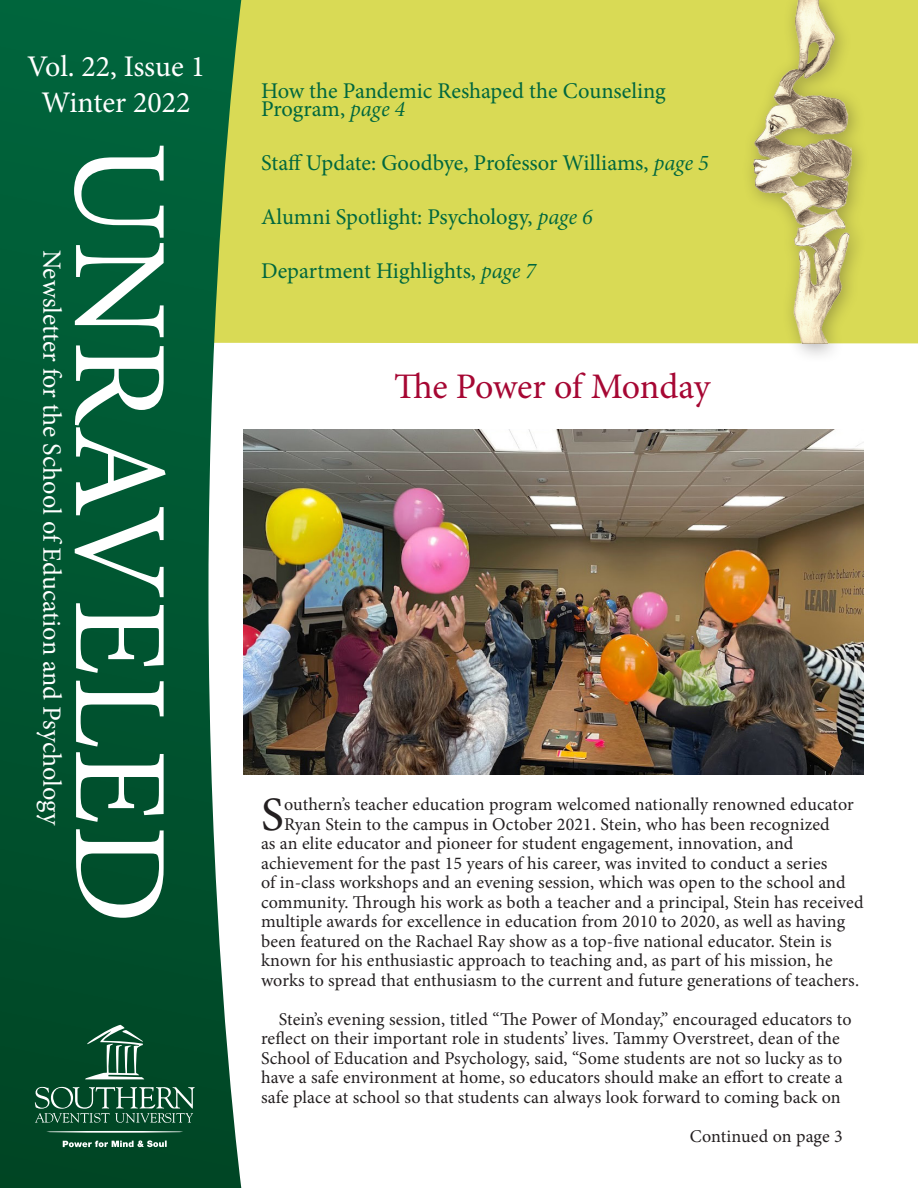
<style>
.page{position:relative;width:918px;height:1188px;background:#fff}
.page>*{position:absolute;margin:0;border:0;box-sizing:border-box;transform-origin:0 0}
.t1{font:134.7px "Minion Pro";color:#fff}
.Intro_paragraph{font:48px "Minion Pro";color:#231f20}
.t2{font:36px "Minion Pro";letter-spacing:-.01em;color:#a60733}
.t3{font:30px "Minion Pro";letter-spacing:-.005em;color:#fff}
.t4{font:26.25px "Minion Pro";letter-spacing:-.005em;color:#fff}
.t5{font:22.5px "Minion Pro";color:#00673e}
.Intro_paragraph-2{font:18px "Minion Pro";letter-spacing:.005em;color:#231f20}
.Body{font:18px/19.5px "Minion Pro";letter-spacing:.005em;color:#231f20}
.s1{font-family:"Minion Variable Concept";font-style:italic}
</style>
<div class="page">
<div style="left:241px;top:0;width:677px;height:343px;background:#d9da55"></div>
<svg style="left:0;top:0;width:241px;height:1188px;background:#176541"></svg>
<svg style="left:85px;top:1025px;width:59px;height:54px"></svg>
<svg style="left:35px;top:1087px;width:160px;height:36px;background:#356d53"></svg>
<svg style="left:63px;top:1140px;width:104px;height:7px"></svg>
<hr style="left:46px;top:1131px;width:137px;height:2px;background:#fff;border-radius:50%">
<div style="left:741px;top:0;width:129px;height:363px;background:#231f20;opacity:.35"></div>
<img style="left:739px;top:0;width:128px;height:343px">
<img style="left:243px;top:430px;width:621px;height:345px">
<p class="t3" style="left:27px;top:46px;width:179px">Vol. 22, Issue 1</p>
<p class="t3" style="left:42px;top:82px;width:151px">Winter 2022</p>
<p class="t4" style="left:69px;top:250px;width:577px;rotate:90deg">Newsletter for the School of Education and Psychology</p>
<p class="t1" style="left:209px;top:141px;width:784px;rotate:90deg">UNRAVELED</p>
<p class="t5" style="left:261px;top:76px;width:406px">How the Pandemic Reshaped the Counseling</p>
<p class="t5" style="left:261px;top:94px;width:146px">Program, <span class="s1">page 4</span></p>
<p class="t5" style="left:261px;top:148px;width:449px">Staff Update: Goodbye, Professor Williams, <span class="s1">page 5</span></p>
<p class="t5" style="left:261px;top:202px;width:333px">Alumni Spotlight: Psychology, <span class="s1">page 6</span></p>
<p class="t5" style="left:261px;top:256px;width:276px">Department Highlights, <span class="s1">page 7</span></p>
<p class="t2" style="left:394px;top:362px;width:318px">The Power of Monday</p>
<p class="Intro_paragraph" style="left:261px;top:782px;width:24px">S</p>
<p class="Intro_paragraph-2" style="left:284px;top:792px;width:571px">outhern’s teacher education program welcomed nationally renowned educator</p>
<p class="Intro_paragraph-2" style="left:284px;top:812px;width:547px">Ryan Stein to the campus in October 2021. Stein, who has been recognized</p>
<p class="Intro_paragraph-2" style="left:261px;top:831px;width:534px">as an elite educator and pioneer for student engagement, innovation, and</p>
<p class="Intro_paragraph-2" style="left:261px;top:851px;width:568px">achievement for the past 15 years of his career, was invited to conduct a series</p>
<p class="Intro_paragraph-2" style="left:261px;top:870px;width:586px">of in-class workshops and an evening session, which was open to the school and</p>
<p class="Intro_paragraph-2" style="left:261px;top:890px;width:604px">community. Through his work as both a teacher and a principal, Stein has received</p>
<p class="Intro_paragraph-2" style="left:261px;top:909px;width:586px">multiple awards for excellence in education from 2010 to 2020, as well as having</p>
<p class="Intro_paragraph-2" style="left:261px;top:929px;width:572px">been featured on the Rachael Ray show as a top-five national educator. Stein is</p>
<p class="Intro_paragraph-2" style="left:261px;top:948px;width:573px">known for his enthusiastic approach to teaching and, as part of his mission, he</p>
<p class="Intro_paragraph-2" style="left:261px;top:968px;width:600px">works to spread that enthusiasm to the current and future generations of teachers.</p>
<p class="Body" style="left:261px;top:1009px;width:592px;text-indent:18px">Stein’s evening session, titled “The Power of Monday,” encouraged educators to reflect on their important role in students’ lives. Tammy Overstreet, dean of the School of Education and Psychology, said, “Some students are not so lucky as to have a safe environment at home, so educators should make an effort to create a safe place at school so that students can always look forward to coming back on</p>
<p class="Body" style="left:690px;top:1126px;width:154px">Continued on page 3</p>
</div>
